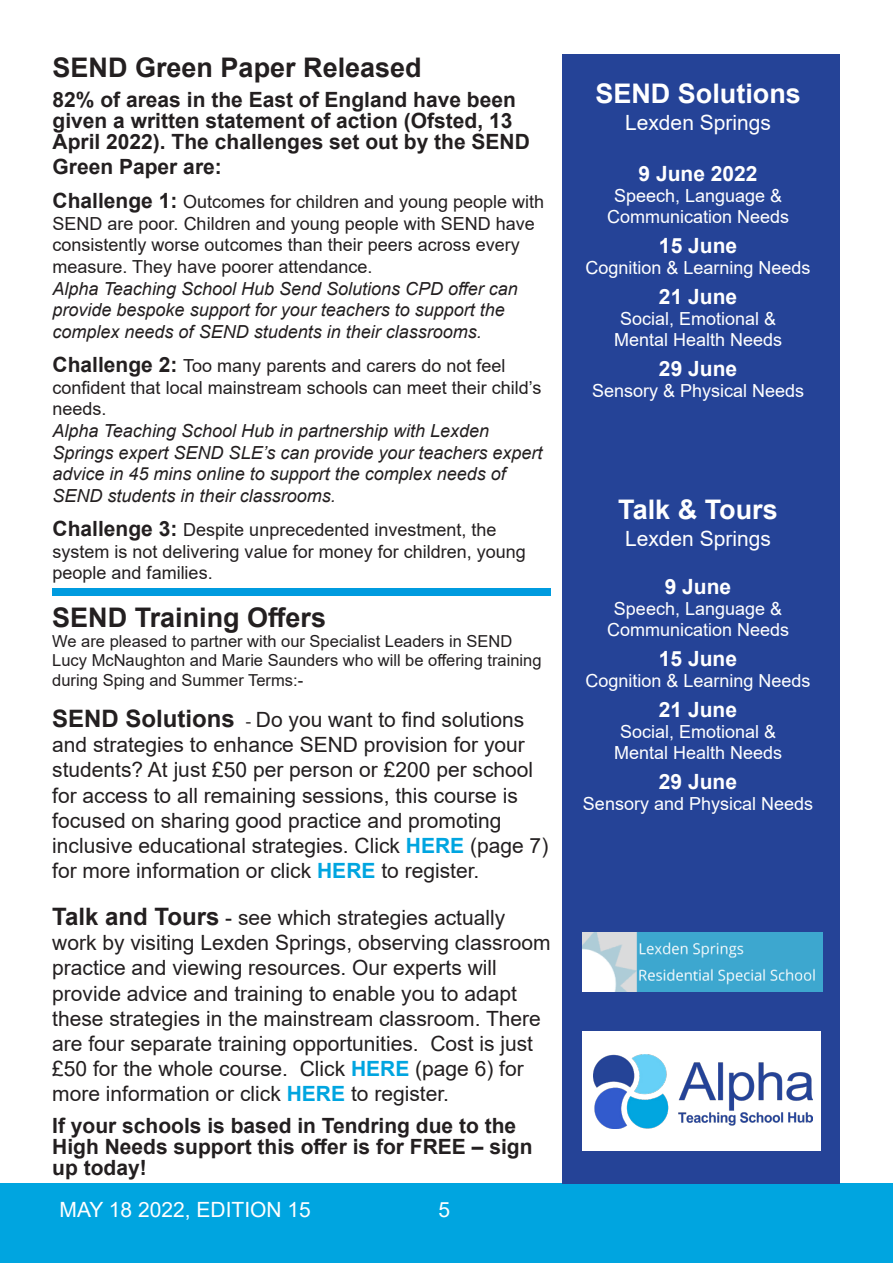
<style>
.page{position:relative;width:893px;height:1263px;background:#fff}
.page>*{position:absolute;margin:0;border:0;box-sizing:border-box;transform-origin:0 0}
.t1{font:700 27px "Arial";color:#231f20}
.t2{font:700 27px "Arial";color:#fff}
.t3{font:21px/25.2px "Arial";color:#231f20}
.t4{font:700 21px/21px "Arial";color:#231f20}
.t5{font:700 21px "Arial";color:#fff}
.t6{font:21px "Arial";color:#fff}
.t7{font:18px/21.6px "Arial";color:#231f20}
.t8{font:italic 18px/21.6px "Arial";color:#231f20}
.t9{font:18px "Arial";color:#fff}
.t10{font:16.5px/19.8px "Arial";color:#231f20}
.s1{font-weight:700;font-size:21px}
.s2{font-weight:700;font-size:24px}
.s3{font-family:"Times New Roman";font-size:18px}
.s4{font-weight:700;color:#00a5e0}
</style>
<div class="page">
<div style="left:0;top:1183px;width:893px;height:80px;background:#00a5e0"></div>
<div style="left:562px;top:54px;width:278px;height:1129px;background:#254397"></div>
<div style="left:583px;top:1031px;width:238px;height:120px;background:#fff"></div>
<img style="left:594px;top:1055px;width:218px;height:74px">
<img style="left:583px;top:932px;width:239px;height:59px">
<div style="left:52px;top:589px;width:499px;height:7px;background:#009bdf"></div>
<p class="t1" style="left:53px;top:48px;width:371px">SEND Green Paper Released</p>
<p class="t4" style="left:53px;top:89px;width:479px">82% of areas in the East of England have been given a written statement of action (Ofsted, 13<br>April 2022). The challenges set out by the SEND</p>
<p class="t4" style="left:53px;top:156px;width:171px">Green Paper are:</p>
<p class="t7" style="left:53px;top:191px;width:493px"><span class="s1">Challenge 1:</span> Outcomes for children and young people with SEND are poor. Children and young people with SEND have consistently worse outcomes than their peers across every measure. They have poorer attendance.</p>
<p class="t8" style="left:53px;top:278px;width:467px">Alpha Teaching School Hub Send Solutions CPD offer can provide bespoke support for your teachers to support the complex needs of SEND students in their classrooms.</p>
<p class="t7" style="left:53px;top:355px;width:490px"><span class="s1">Challenge 2:</span> Too many parents and carers do not feel confident that local mainstream schools can meet their child’s needs.</p>
<p class="t8" style="left:53px;top:420px;width:491px">Alpha Teaching School Hub in partnership with Lexden Springs expert SEND SLE’s can provide your teachers expert advice in 45 mins online to support the complex needs of SEND students in their classrooms.</p>
<p class="t7" style="left:53px;top:519px;width:475px"><span class="s1">Challenge 3:</span> Despite unprecedented investment, the system is not delivering value for money for children, young people and families.</p>
<p class="t1" style="left:52px;top:598px;width:275px">SEND Training Offers</p>
<p class="t10" style="left:52px;top:631px;width:491px">We are pleased to partner with our Specialist Leaders in SEND<br>Lucy McNaughton and Marie Saunders who will be offering training during Sping and Summer Terms:-</p>
<p class="t3" style="left:52px;top:707px;width:498px"><span class="s2">SEND Solutions</span> <span class="s3">-</span> Do you want to find solutions and strategies to enhance SEND provision for your students? At just £50 per person or £200 per school for access to all remaining sessions, this course is focused on sharing good practice and promoting inclusive educational strategies. Click <span class="s4">HERE</span> (page 7) for more information or click <span class="s4">HERE</span> to register.</p>
<p class="t3" style="left:52px;top:905px;width:500px"><span class="s2">Talk and Tours</span> - see which strategies actually work by visiting Lexden Springs, observing classroom practice and viewing resources. Our experts will provide advice and training to enable you to adapt these strategies in the mainstream classroom. There are four separate training opportunities. Cost is just £50 for the whole course. Click <span class="s4">HERE</span> (page 6) for more information or click <span class="s4">HERE</span> to register.</p>
<p class="t4" style="left:52px;top:1115px;width:482px">If your schools is based in Tendring due to the<br>High Needs support this offer is for FREE – sign up today!</p>
<p class="t6" style="left:60px;top:1195px;width:253px">MAY 18 2022, EDITION 15</p>
<p class="t6" style="left:439px;top:1195px;width:13px">5</p>
<p class="t2" style="left:595px;top:74px;width:207px">SEND Solutions</p>
<p class="t6" style="left:625px;top:108px;width:147px">Lexden Springs</p>
<p class="t5" style="left:638px;top:158px;width:121px">9 June 2022</p>
<p class="t9" style="left:614px;top:183px;width:170px">Speech, Language &amp;</p>
<p class="t9" style="left:607px;top:204px;width:184px">Communication Needs</p>
<p class="t5" style="left:659px;top:230px;width:80px">15 June</p>
<p class="t9" style="left:585px;top:255px;width:227px">Cognition &amp; Learning Needs</p>
<p class="t5" style="left:659px;top:281px;width:80px">21 June</p>
<p class="t9" style="left:620px;top:306px;width:158px">Social, Emotional &amp;</p>
<p class="t9" style="left:614px;top:327px;width:170px">Mental Health Needs</p>
<p class="t5" style="left:659px;top:353px;width:80px">29 June</p>
<p class="t9" style="left:592px;top:378px;width:214px">Sensory &amp; Physical Needs</p>
<p class="t2" style="left:618px;top:491px;width:161px">Talk &amp; Tours</p>
<p class="t6" style="left:625px;top:524px;width:147px">Lexden Springs</p>
<p class="t5" style="left:665px;top:572px;width:68px">9 June</p>
<p class="t9" style="left:614px;top:597px;width:170px">Speech, Language &amp;</p>
<p class="t9" style="left:607px;top:618px;width:184px">Communication Needs</p>
<p class="t5" style="left:659px;top:644px;width:80px">15 June</p>
<p class="t9" style="left:585px;top:669px;width:227px">Cognition &amp; Learning Needs</p>
<p class="t5" style="left:659px;top:695px;width:80px">21 June</p>
<p class="t9" style="left:620px;top:720px;width:158px">Social, Emotional &amp;</p>
<p class="t9" style="left:614px;top:741px;width:170px">Mental Health Needs</p>
<p class="t5" style="left:659px;top:767px;width:80px">29 June</p>
<p class="t9" style="left:583px;top:792px;width:232px">Sensory and Physical Needs</p>
</div>
